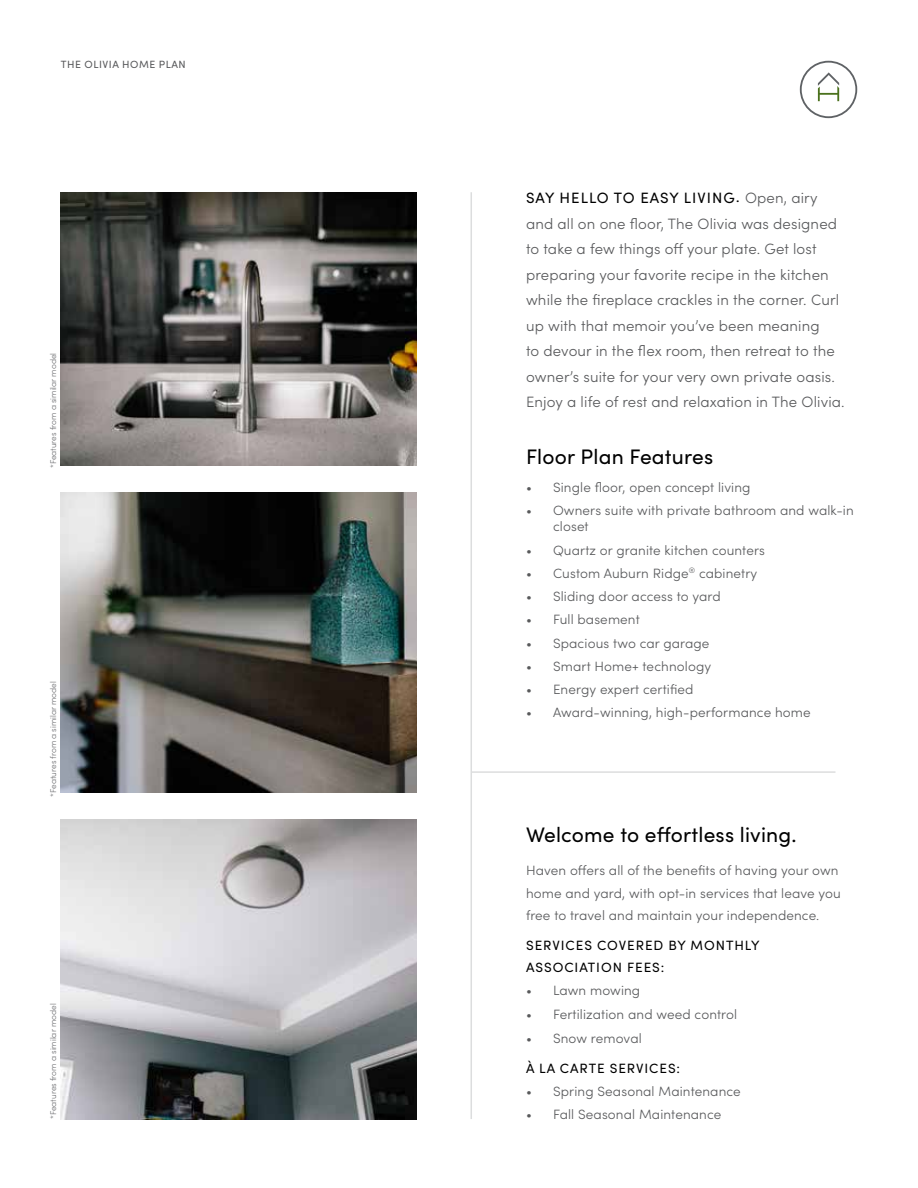
<style>
.page{position:relative;width:918px;height:1188px;background:#fff}
.page>*{position:absolute;margin:0;border:0;box-sizing:border-box;transform-origin:0 0}
.t1{font:21px "Sofia Pro";letter-spacing:.01em;color:#000}
.t2{font:300 15px/25.5px "Sofia Pro";letter-spacing:.01em;color:#58595b}
.t3{font:300 13.5px/22.5px "Sofia Pro";letter-spacing:.01em;color:#58595b}
.t4{font:13.5px/22.5px "Sofia Pro";letter-spacing:.07em;color:#000}
.t5{font:10.5px "Sofia Pro";letter-spacing:.05em;color:#58595b}
.t6{font:300 8.25px "Sofia Pro";color:#6d6e71}
.s1{font-weight:400;color:#000}
</style>
<div class="page">
<img style="left:61px;top:493px;width:356px;height:300px">
<img style="left:61px;top:192px;width:356px;height:274px">
<img style="left:61px;top:820px;width:356px;height:299px">
<hr style="left:472px;top:771px;width:363px;height:2px;background:#dcddde">
<hr style="left:471px;top:192px;width:1px;height:927px;background:#dcddde">
<svg style="left:800px;top:61px;width:57px;height:57px"></svg>
<p class="t5" style="left:61px;top:57px;width:126px">THE OLIVIA HOME PLAN</p>
<p class="t6" style="left:47px;top:468px;width:117px;rotate:-90deg">*Features from a similar model</p>
<p class="t6" style="left:47px;top:797px;width:117px;rotate:-90deg">*Features from a similar model</p>
<p class="t6" style="left:47px;top:1119px;width:117px;rotate:-90deg">*Features from a similar model</p>
<p class="t2" style="left:526px;top:184px;width:320px"><span class="s1">SAY HELLO TO EASY LIVING.</span> Open, airy and all on one floor, The Olivia was designed to take a few things off your plate. Get lost preparing your favorite recipe in the kitchen while the fireplace crackles in the corner. Curl up with that memoir you’ve been meaning<br>to devour in the flex room, then retreat to the owner’s suite for your very own private oasis.<br>Enjoy a life of rest and relaxation in The Olivia.</p>
<h1 class="t1" style="left:526px;top:442px;width:189px">Floor Plan Features</h1>
<p class="t3" style="left:526px;top:475px;width:226px">• Single floor, open concept living</p>
<p class="t3" style="left:553px;top:501px;width:302px;line-height:16.5px;text-indent:-27px">• Owners suite with private bathroom and walk-in closet</p>
<p class="t3" style="left:526px;top:538px;width:240px">• Quartz or granite kitchen counters</p>
<p class="t3" style="left:526px;top:561px;width:233px">• Custom Auburn Ridge<sup>®</sup> cabinetry</p>
<p class="t3" style="left:526px;top:584px;width:196px">• Sliding door access to yard</p>
<p class="t3" style="left:526px;top:608px;width:115px">• Full basement</p>
<p class="t3" style="left:526px;top:631px;width:185px">• Spacious two car garage</p>
<p class="t3" style="left:526px;top:654px;width:187px">• Smart Home+ technology</p>
<p class="t3" style="left:526px;top:677px;width:169px">• Energy expert certified</p>
<p class="t3" style="left:526px;top:701px;width:286px">• Award-winning, high-performance home</p>
<h1 class="t1" style="left:526px;top:819px;width:272px">Welcome to effortless living.</h1>
<p class="t3" style="left:526px;top:859px;width:316px">Haven offers all of the benefits of having your own home and yard, with opt-in services that leave you free to travel and maintain your independence.</p>
<p class="t4" style="left:526px;top:933px;width:235px">SERVICES COVERED BY MONTHLY<br>ASSOCIATION FEES:</p>
<p class="t3" style="left:526px;top:979px;width:116px">• Lawn mowing</p>
<p class="t3" style="left:526px;top:1002px;width:213px">• Fertilization and weed control</p>
<p class="t3" style="left:526px;top:1027px;width:117px">• Snow removal</p>
<p class="t4" style="left:526px;top:1056px;width:156px">À LA CARTE SERVICES:</p>
<p class="t3" style="left:526px;top:1079px;width:216px">• Spring Seasonal Maintenance</p>
<p class="t3" style="left:526px;top:1102px;width:197px">• Fall Seasonal Maintenance</p>
</div>
